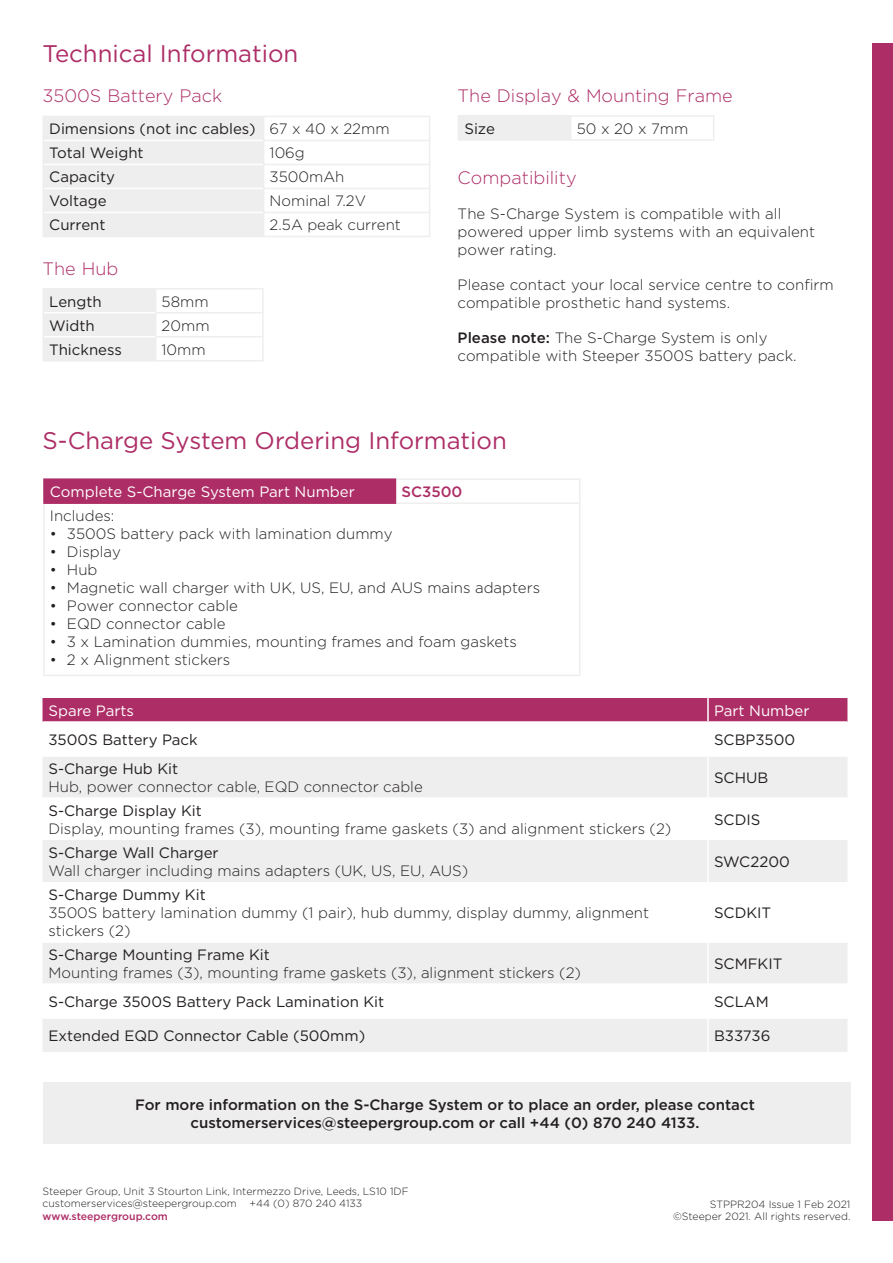
<style>
.page{position:relative;width:893px;height:1263px;background:#fff}
.page>*{position:absolute;margin:0;border:0;box-sizing:border-box;transform-origin:0 0}
.t1{font:24px "Gotham";color:#ad2d66}
.SUB_HEADING{font:300 18px "Gotham";color:#ad2d66}
.SUB_HEADING-2{font:300 15px/18px "Gotham";color:#231f20}
.t2{font:15px "Gotham";color:#231f20}
.t3{font:500 15px "Gotham";color:#231f20}
.t4{font:15px "Gotham";color:#fff}
.t5{font:500 15px "Gotham";color:#ad2d66}
.t6{font:300 10.5px "Gotham";color:#231f20}
.t7{font:500 10.5px "Gotham";color:#ad2d66}
.s1{font-weight:500}
</style>
<div class="page">
<div style="left:873px;top:43px;width:20px;height:1177px;background:#ad2d66"></div>
<hr style="left:264px;top:116px;width:166px;height:1px;background:#eeeeef">
<hr style="left:263px;top:140px;width:167px;height:1px;background:#eeeeef">
<hr style="left:263px;top:164px;width:167px;height:1px;background:#eeeeef">
<hr style="left:263px;top:188px;width:167px;height:1px;background:#eeeeef">
<hr style="left:263px;top:212px;width:167px;height:1px;background:#eeeeef">
<div style="left:43px;top:116px;width:221px;height:120px;background:#eeeeef"></div>
<svg style="left:429px;top:117px;width:1px;height:119px"></svg>
<hr style="left:43px;top:236px;width:221px;height:1px;background:#eeeeef">
<hr style="left:264px;top:236px;width:166px;height:1px;background:#eeeeef">
<hr style="left:44px;top:140px;width:219px;height:1px;background:#fff">
<hr style="left:44px;top:164px;width:219px;height:1px;background:#fff">
<hr style="left:44px;top:188px;width:219px;height:1px;background:#fff">
<hr style="left:44px;top:212px;width:219px;height:1px;background:#fff">
<hr style="left:43px;top:288px;width:113px;height:1px;background:#eeeeef">
<hr style="left:156px;top:288px;width:108px;height:1px;background:#eeeeef">
<hr style="left:262px;top:289px;width:2px;height:23px;background:#eeeeef">
<hr style="left:155px;top:312px;width:109px;height:1px;background:#eeeeef">
<hr style="left:262px;top:313px;width:2px;height:23px;background:#eeeeef">
<hr style="left:155px;top:336px;width:109px;height:1px;background:#eeeeef">
<hr style="left:262px;top:337px;width:2px;height:23px;background:#eeeeef">
<hr style="left:156px;top:360px;width:108px;height:1px;background:#eeeeef">
<div style="left:43px;top:289px;width:113px;height:71px;background:#eeeeef"></div>
<hr style="left:43px;top:360px;width:113px;height:1px;background:#eeeeef">
<div style="left:458px;top:116px;width:113px;height:24px;background:#eeeeef"></div>
<hr style="left:571px;top:115px;width:143px;height:2px;background:#eeeeef">
<svg style="left:713px;top:117px;width:1px;height:22px"></svg>
<hr style="left:571px;top:139px;width:143px;height:2px;background:#eeeeef">
<hr style="left:458px;top:115px;width:113px;height:2px;background:#eeeeef">
<hr style="left:458px;top:139px;width:113px;height:2px;background:#eeeeef">
<div style="left:43px;top:1082px;width:807px;height:62px;background:#eeeeef"></div>
<div style="left:43px;top:698px;width:804px;height:23px;background:#ad2d66"></div>
<svg style="left:43px;top:757px;width:804px;height:295px;fill:#eeeeef"></svg>
<svg style="left:43px;top:882px;width:804px;height:135px"></svg>
<hr style="left:707px;top:698px;width:2px;height:23px;background:#fff">
<hr style="left:707px;top:757px;width:2px;height:40px;background:#fff">
<hr style="left:43px;top:797px;width:665px;height:2px;background:#fff">
<hr style="left:708px;top:797px;width:139px;height:2px;background:#fff">
<hr style="left:707px;top:799px;width:2px;height:41px;background:#fff">
<hr style="left:707px;top:840px;width:2px;height:42px;background:#fff">
<hr style="left:707px;top:882px;width:2px;height:59px;background:#fff">
<hr style="left:43px;top:941px;width:665px;height:2px;background:#fff">
<hr style="left:708px;top:941px;width:139px;height:2px;background:#fff">
<hr style="left:707px;top:943px;width:2px;height:40px;background:#fff">
<hr style="left:43px;top:983px;width:665px;height:2px;background:#fff">
<hr style="left:708px;top:983px;width:139px;height:2px;background:#fff">
<hr style="left:707px;top:985px;width:2px;height:32px;background:#fff">
<hr style="left:43px;top:1017px;width:665px;height:2px;background:#fff">
<hr style="left:708px;top:1017px;width:139px;height:2px;background:#fff">
<hr style="left:707px;top:1019px;width:2px;height:33px;background:#fff">
<div style="left:44px;top:479px;width:351px;height:24px;background:#ad2d66"></div>
<hr style="left:396px;top:478px;width:184px;height:2px;background:#eeeeef">
<svg style="left:579px;top:480px;width:1px;height:22px"></svg>
<hr style="left:43px;top:478px;width:353px;height:2px;background:#ad2d66">
<svg style="left:395px;top:480px;width:1px;height:22px"></svg>
<hr style="left:43px;top:504px;width:2px;height:171px;background:#eeeeef">
<hr style="left:396px;top:502px;width:184px;height:2px;background:#eeeeef">
<hr style="left:579px;top:504px;width:1px;height:171px;background:#eeeeef">
<hr style="left:43px;top:675px;width:352px;height:1px;background:#eeeeef">
<hr style="left:395px;top:675px;width:185px;height:1px;background:#eeeeef">
<hr style="left:43px;top:480px;width:2px;height:22px;background:#ad2d66">
<hr style="left:43px;top:502px;width:353px;height:2px;background:#ad2d66">
<p class="t1" style="left:43px;top:38px;width:257px">Technical Information</p>
<p class="SUB_HEADING" style="left:43px;top:84px;width:181px">3500S Battery Pack</p>
<p class="t2" style="left:49px;top:120px;width:208px">Dimensions (not inc cables)</p>
<p class="SUB_HEADING-2" style="left:270px;top:120px;width:121px">67 x 40 x 22mm</p>
<p class="t2" style="left:49px;top:144px;width:96px">Total Weight</p>
<p class="SUB_HEADING-2" style="left:270px;top:144px;width:37px">106g</p>
<p class="t2" style="left:49px;top:168px;width:67px">Capacity</p>
<p class="SUB_HEADING-2" style="left:270px;top:168px;width:76px">3500mAh</p>
<p class="t2" style="left:49px;top:192px;width:59px">Voltage</p>
<p class="SUB_HEADING-2" style="left:270px;top:192px;width:98px">Nominal 7.2V</p>
<p class="t2" style="left:49px;top:216px;width:58px">Current</p>
<p class="SUB_HEADING-2" style="left:270px;top:216px;width:133px">2.5A peak current</p>
<p class="SUB_HEADING" style="left:43px;top:257px;width:77px">The Hub</p>
<p class="t2" style="left:49px;top:292px;width:54px">Length</p>
<p class="SUB_HEADING-2" style="left:162px;top:292px;width:49px">58mm</p>
<p class="t2" style="left:49px;top:316px;width:47px">Width</p>
<p class="SUB_HEADING-2" style="left:162px;top:316px;width:50px">20mm</p>
<p class="t2" style="left:49px;top:340px;width:74px">Thickness</p>
<p class="SUB_HEADING-2" style="left:162px;top:340px;width:46px">10mm</p>
<p class="SUB_HEADING" style="left:458px;top:85px;width:277px">The Display &amp; Mounting Frame</p>
<p class="t2" style="left:464px;top:119px;width:32px">Size</p>
<p class="SUB_HEADING-2" style="left:577px;top:119px;width:113px">50 x 20 x 7mm</p>
<p class="SUB_HEADING" style="left:458px;top:166px;width:120px">Compatibility</p>
<p class="SUB_HEADING-2" style="left:458px;top:204px;width:359px">The S-Charge System is compatible with all powered upper limb systems with an equivalent power rating.</p>
<p class="SUB_HEADING-2" style="left:458px;top:275px;width:378px">Please contact your local service centre to confirm compatible prosthetic hand systems.</p>
<p class="SUB_HEADING-2" style="left:458px;top:328px;width:340px"><span class="s1">Please note:</span> The S-Charge System is only compatible with Steeper 3500S battery pack.</p>
<p class="t1" style="left:43px;top:425px;width:466px">S-Charge System Ordering Information</p>
<p class="t4" style="left:50px;top:482px;width:306px">Complete S-Charge System Part Number</p>
<p class="t5" style="left:401px;top:482px;width:62px">SC3500</p>
<p class="SUB_HEADING-2" style="left:50px;top:506px;width:66px">Includes:</p>
<p class="SUB_HEADING-2" style="left:50px;top:524px;width:344px">• 3500S battery pack with lamination dummy</p>
<p class="SUB_HEADING-2" style="left:50px;top:542px;width:72px">• Display</p>
<p class="SUB_HEADING-2" style="left:50px;top:560px;width:49px">• Hub</p>
<p class="SUB_HEADING-2" style="left:50px;top:578px;width:492px">• Magnetic wall charger with UK, US, EU, and AUS mains adapters</p>
<p class="SUB_HEADING-2" style="left:50px;top:596px;width:189px">• Power connector cable</p>
<p class="SUB_HEADING-2" style="left:50px;top:614px;width:177px">• EQD connector cable</p>
<p class="SUB_HEADING-2" style="left:50px;top:632px;width:468px">• 3 x Lamination dummies, mounting frames and foam gaskets</p>
<p class="SUB_HEADING-2" style="left:50px;top:650px;width:182px">• 2 x Alignment stickers</p>
<p class="t4" style="left:49px;top:701px;width:87px">Spare Parts</p>
<p class="t4" style="left:714px;top:701px;width:97px">Part Number</p>
<p class="t2" style="left:49px;top:730px;width:151px">3500S Battery Pack</p>
<p class="t2" style="left:714px;top:730px;width:83px">SCBP3500</p>
<p class="t2" style="left:49px;top:759px;width:131px">S-Charge Hub Kit</p>
<p class="SUB_HEADING-2" style="left:49px;top:777px;width:376px">Hub, power connector cable, EQD connector cable</p>
<p class="t2" style="left:714px;top:768px;width:56px">SCHUB</p>
<p class="t2" style="left:49px;top:801px;width:155px">S-Charge Display Kit</p>
<p class="SUB_HEADING-2" style="left:49px;top:819px;width:624px">Display, mounting frames (3), mounting frame gaskets (3) and alignment stickers (2)</p>
<p class="t2" style="left:49px;top:843px;width:172px">S-Charge Wall Charger</p>
<p class="SUB_HEADING-2" style="left:49px;top:861px;width:421px">Wall charger including mains adapters (UK, US, EU, AUS)</p>
<p class="t2" style="left:49px;top:885px;width:159px">S-Charge Dummy Kit</p>
<p class="SUB_HEADING-2" style="left:49px;top:903px;width:602px">3500S battery lamination dummy (1 pair), hub dummy, display dummy, alignment</p>
<p class="SUB_HEADING-2" style="left:49px;top:921px;width:84px">stickers (2)</p>
<p class="t2" style="left:49px;top:945px;width:223px">S-Charge Mounting Frame Kit</p>
<p class="SUB_HEADING-2" style="left:49px;top:963px;width:534px">Mounting frames (3), mounting frame gaskets (3), alignment stickers (2)</p>
<p class="t2" style="left:714px;top:810px;width:48px">SCDIS</p>
<p class="t2" style="left:714px;top:852px;width:77px">SWC2200</p>
<p class="t2" style="left:714px;top:903px;width:59px">SCDKIT</p>
<p class="t2" style="left:714px;top:954px;width:70px">SCMFKIT</p>
<p class="t2" style="left:49px;top:992px;width:337px">S-Charge 3500S Battery Pack Lamination Kit</p>
<p class="t2" style="left:714px;top:992px;width:56px">SCLAM</p>
<p class="t2" style="left:49px;top:1026px;width:318px">Extended EQD Connector Cable (500mm)</p>
<p class="t2" style="left:714px;top:1026px;width:58px">B33736</p>
<p class="t3" style="left:135px;top:1095px;width:621px">For more information on the S-Charge System or to place an order, please contact</p>
<p class="t3" style="left:191px;top:1113px;width:510px">customerservices@steepergroup.com or call +44 (0) 870 240 4133.</p>
<p class="t6" style="left:43px;top:1184px;width:368px">Steeper Group, Unit 3 Stourton Link, Intermezzo Drive, Leeds, LS10 1DF</p>
<p class="t6" style="left:43px;top:1197px;width:321px">customerservices@steepergroup.com +44 (0) 870 240 4133</p>
<p class="t7" style="left:43px;top:1209px;width:127px">www.steepergroup.com</p>
<p class="t6" style="left:710px;top:1197px;width:142px">STPPR204 Issue 1 Feb 2021</p>
<p class="t6" style="left:673px;top:1210px;width:179px">©Steeper 2021. All rights reserved.</p>
</div>
